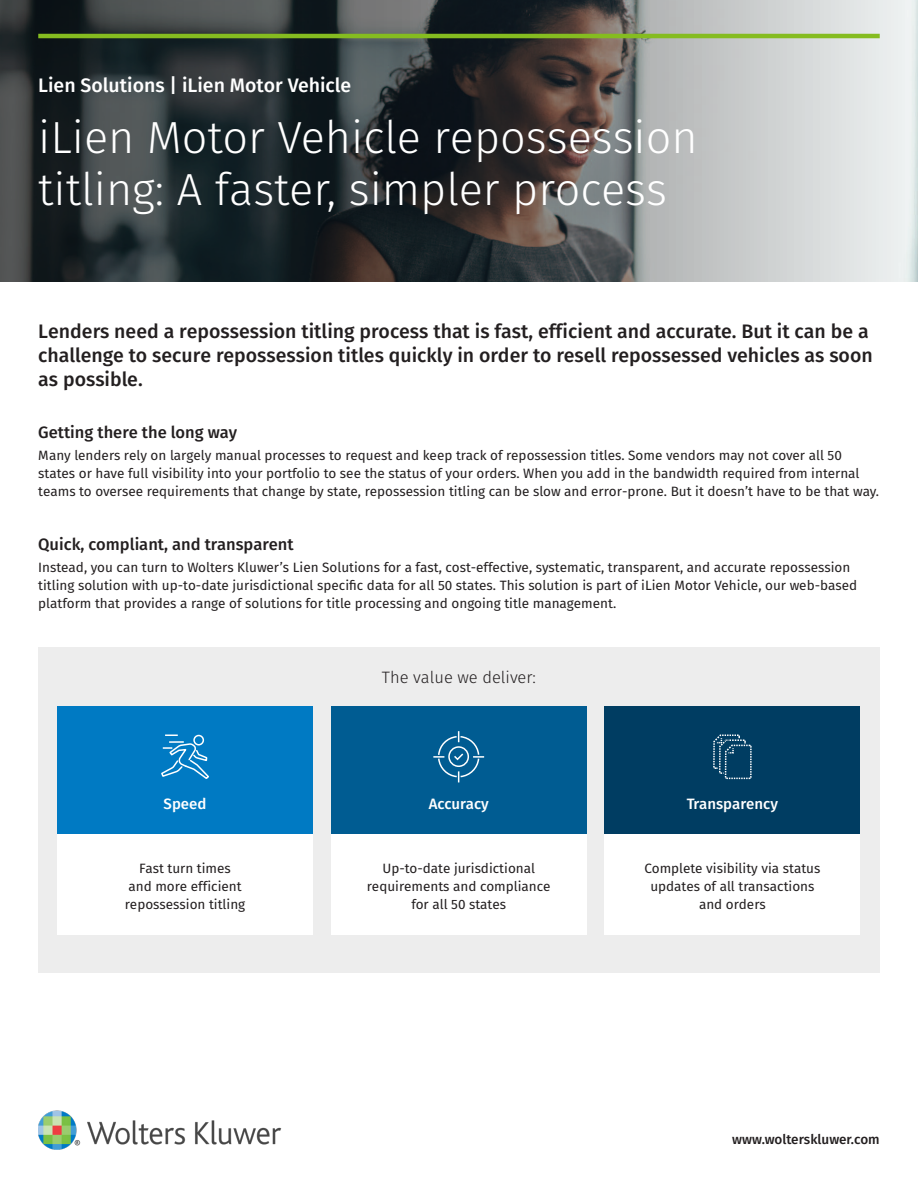
<style>
.page{position:relative;width:918px;height:1188px;background:#fff}
.page>*{position:absolute;margin:0;border:0;box-sizing:border-box;transform-origin:0 0}
.t1{font:300 45px/52.5px "Fira Sans";color:#fff}
.Paragraph_Style_1{font:500 19.5px/24px "Fira Sans";color:#231f20}
.t2{font:500 19.5px "Fira Sans";color:#fff}
.t3{font:500 16.5px "Fira Sans";color:#231f20}
.t4{font:300 16.5px "Fira Sans";color:#231f20}
.t5{font:500 15px "Fira Sans";color:#fff}
.Paragraph_Style_1-2{font:13.5px/18px "Fira Sans";color:#231f20;text-align:center}
.t6{font:500 13.5px "Fira Sans";color:#231f20}
</style>
<div class="page">
<div style="left:38px;top:647px;width:842px;height:326px;background:#ededed"></div>
<div style="left:57px;top:834px;width:256px;height:101px;background:#fff"></div>
<div style="left:331px;top:834px;width:255px;height:101px;background:#fff"></div>
<div style="left:605px;top:834px;width:255px;height:101px;background:#fff"></div>
<div style="left:57px;top:707px;width:256px;height:127px;background:#007ac3"></div>
<div style="left:331px;top:707px;width:255px;height:127px;background:#005c92"></div>
<div style="left:605px;top:707px;width:255px;height:127px;background:#003d62"></div>
<svg style="left:0;top:0;width:918px;height:281px;background:#606465"></svg>
<hr style="left:38px;top:34px;width:842px;height:4px;background:#85bc20">
<svg style="left:161px;top:735px;width:48px;height:44px"></svg>
<svg style="left:433px;top:731px;width:52px;height:52px"></svg>
<svg style="left:713px;top:734px;width:39px;height:46px"></svg>
<img style="left:38px;top:1111px;width:244px;height:39px">
<p class="t2" style="left:38px;top:69px;width:315px">Lien Solutions | iLien Motor Vehicle</p>
<p class="t1" style="left:38px;top:111px;width:661px">iLien Motor Vehicle repossession titling: A faster, simpler process</p>
<p class="Paragraph_Style_1" style="left:38px;top:318px;width:836px">Lenders need a repossession titling process that is fast, efficient and accurate. But it can be a challenge to secure repossession titles quickly in order to resell repossessed vehicles as soon as possible.</p>
<p class="t3" style="left:38px;top:419px;width:200px">Getting there the long way</p>
<p class="Paragraph_Style_1-2" style="left:38px;top:446px;width:842px;text-align:left">Many lenders rely on largely manual processes to request and keep track of repossession titles. Some vendors may not cover all 50 states or have full visibility into your portfolio to see the status of your orders. When you add in the bandwidth required from internal teams to oversee requirements that change by state, repossession titling can be slow and error-prone. But it doesn’t have to be that way.</p>
<p class="t3" style="left:38px;top:531px;width:257px">Quick, compliant, and transparent</p>
<p class="Paragraph_Style_1-2" style="left:38px;top:558px;width:821px;text-align:left">Instead, you can turn to Wolters Kluwer’s Lien Solutions for a fast, cost-effective, systematic, transparent, and accurate repossession titling solution with up-to-date jurisdictional specific data for all 50 states. This solution is part of iLien Motor Vehicle, our web-based platform that provides a range of solutions for title processing and ongoing title management.</p>
<p class="t4" style="left:382px;top:666px;width:156px">The value we deliver:</p>
<p class="t5" style="left:164px;top:792px;width:44px">Speed</p>
<p class="t5" style="left:429px;top:792px;width:62px">Accuracy</p>
<p class="t5" style="left:687px;top:792px;width:93px">Transparency</p>
<p class="Paragraph_Style_1-2" style="left:125px;top:859px;width:122px">Fast turn times<br>and more efficient repossession titling</p>
<p class="Paragraph_Style_1-2" style="left:644px;top:859px;width:178px">Complete visibility via status updates of all transactions and orders</p>
<p class="Paragraph_Style_1-2" style="left:367px;top:859px;width:185px">Up-to-date jurisdictional requirements and compliance for all 50 states</p>
<p class="t6" style="left:732px;top:1129px;width:149px">www.wolterskluwer.com</p>
</div>
